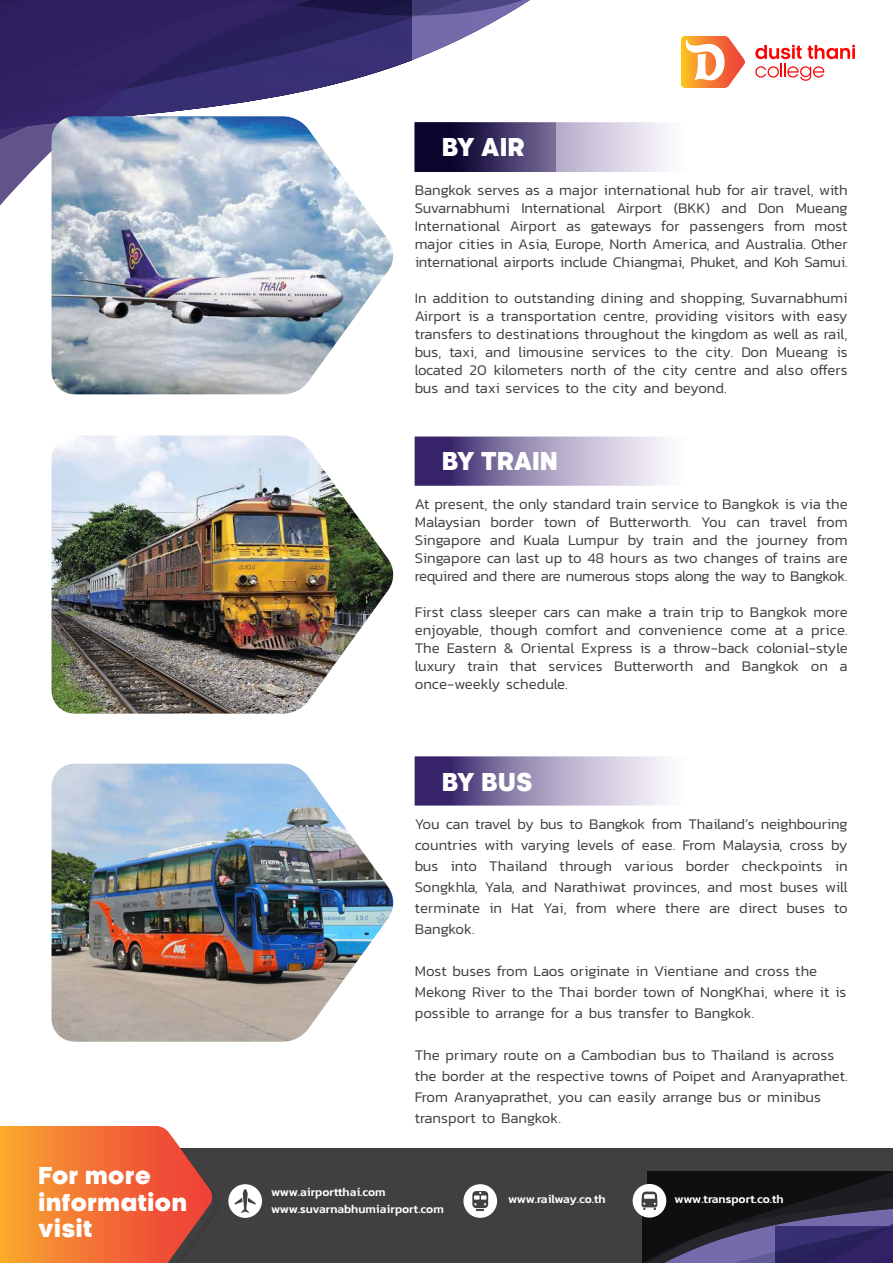
<style>
.page{position:relative;width:893px;height:1263px;background:#fff}
.page>*{position:absolute;margin:0;border:0;box-sizing:border-box;transform-origin:0 0}
.t1{font:800 24px "Kamerik 105";color:#fff}
.t2{font:800 22.65px/26.1px "Kamerik 105";color:#fff}
.t3{font:300 15px/18px "Kanit";letter-spacing:-.005em;color:#403f41;text-align:justify}
.t4{font:500 12.15px/17px "Kanit";color:#fff}
.t5{font:500 12.15px "Kanit";letter-spacing:-.035em;color:#fff}
</style>
<div class="page">
<div style="left:0;top:1148px;width:893px;height:115px;background:#403f41"></div>
<img style="left:0;top:1126px;width:212px;height:137px">
<img style="left:52px;top:764px;width:342px;height:278px">
<img style="left:487px;top:123px;width:181px;height:49px">
<img style="left:169px;top:927px;width:17px;height:14px">
<img style="left:487px;top:0;width:43px;height:129px">
<img style="left:487px;top:0;width:37px;height:16px">
<img style="left:325px;top:0;width:162px;height:172px">
<svg style="left:0;top:0;width:325px;height:211px;fill:#322266"></svg>
<img style="left:664px;top:1209px;width:95px;height:54px">
<img style="left:707px;top:1233px;width:34px;height:30px">
<img style="left:643px;top:1233px;width:64px;height:30px">
<svg style="left:759px;top:1171px;width:134px;height:92px"></svg>
<svg style="left:755px;top:45px;width:100px;height:36px"></svg>
<img style="left:681px;top:36px;width:64px;height:52px">
<svg style="left:685px;top:39px;width:41px;height:43px"></svg>
<img style="left:52px;top:116px;width:343px;height:278px">
<img style="left:415px;top:436px;width:253px;height:50px">
<img style="left:52px;top:435px;width:342px;height:278px">
<img style="left:415px;top:756px;width:253px;height:49px">
<div style="left:228px;top:1184px;width:34px;height:34px;background:#fff;border-radius:50%"></div>
<div style="left:463px;top:1184px;width:34px;height:34px;background:#fff;border-radius:50%"></div>
<svg style="left:235px;top:1189px;width:21px;height:24px"></svg>
<div style="left:633px;top:1184px;width:33px;height:33px;background:#fff;border-radius:50%"></div>
<svg style="left:472px;top:1191px;width:16px;height:20px"></svg>
<svg style="left:641px;top:1191px;width:16px;height:19px"></svg>
<h2 class="t2" style="left:38px;top:1163px;width:151px">For more information visit</h2>
<h1 class="t1" style="left:442px;top:134px;width:85px">BY AIR</h1>
<p class="t3" style="left:415px;top:183px;width:434px">Bangkok serves as a major international hub for air travel, with Suvarnabhumi International Airport (BKK) and Don Mueang International Airport as gateways for passengers from most major cities in Asia, Europe, North America, and Australia. Other international airports include Chiangmai, Phuket, and Koh Samui.</p>
<p class="t3" style="left:415px;top:291px;width:434px">In addition to outstanding dining and shopping, Suvarnabhumi Airport is a transportation centre, providing visitors with easy transfers to destinations throughout the kingdom as well as rail, bus, taxi, and limousine services to the city. Don Mueang is located 20 kilometers north of the city centre and also offers bus and taxi services to the city and beyond.</p>
<h1 class="t1" style="left:442px;top:448px;width:118px">BY TRAIN</h1>
<p class="t3" style="left:415px;top:497px;width:434px">At present, the only standard train service to Bangkok is via the Malaysian border town of Butterworth. You can travel from Singapore and Kuala Lumpur by train and the journey from Singapore can last up to 48 hours as two changes of trains are required and there are numerous stops along the way to Bangkok.</p>
<p class="t3" style="left:415px;top:605px;width:434px">First class sleeper cars can make a train trip to Bangkok more enjoyable, though comfort and convenience come at a price.<br>The Eastern &amp; Oriental Express is a throw-back colonial-style luxury train that services Butterworth and Bangkok on a once-weekly schedule.</p>
<h1 class="t1" style="left:442px;top:769px;width:92px">BY BUS</h1>
<p class="t3" style="left:415px;top:815px;width:434px;line-height:21px">You can travel by bus to Bangkok from Thailand’s neighbouring countries with varying levels of ease. From Malaysia, cross by bus into Thailand through various border checkpoints in Songkhla, Yala, and Narathiwat provinces, and most buses will terminate in Hat Yai, from where there are direct buses to Bangkok.</p>
<p class="t3" style="left:415px;top:962px;width:433px;line-height:21px;text-align:left">Most buses from Laos originate in Vientiane and cross the<br>Mekong River to the Thai border town of NongKhai, where it is possible to arrange for a bus transfer to Bangkok.</p>
<p class="t3" style="left:415px;top:1046px;width:434px;line-height:21px;text-align:left">The primary route on a Cambodian bus to Thailand is across the border at the respective towns of Poipet and Aranyaprathet.<br>From Aranyaprathet, you can easily arrange bus or minibus transport to Bangkok.</p>
<p class="t4" style="left:271px;top:1184px;width:174px">www.airportthai.com www.suvarnabhumiairport.com</p>
<p class="t5" style="left:508px;top:1194px;width:99px">www.railway.co.th</p>
<p class="t4" style="left:675px;top:1191px;width:110px">www.transport.co.th</p>
</div>
